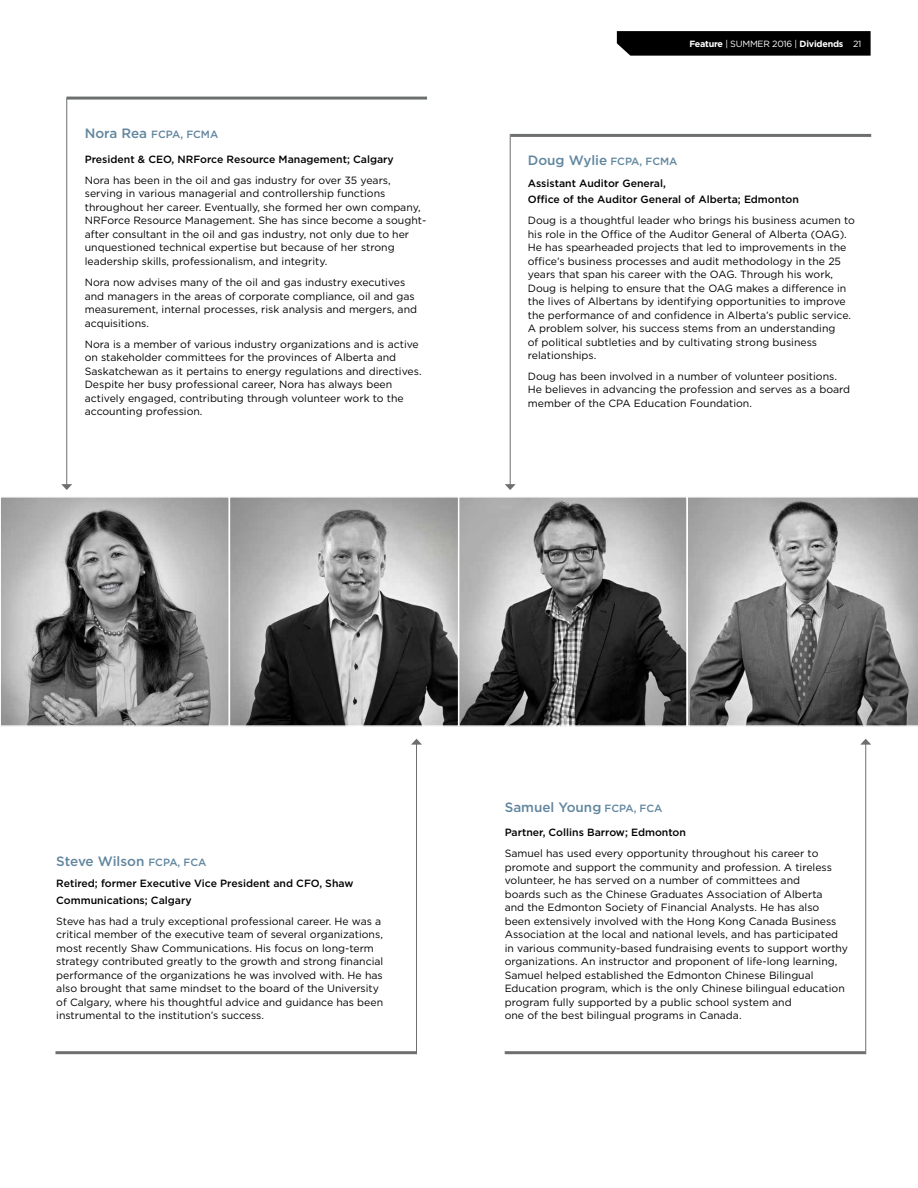
<style>
.page{position:relative;width:918px;height:1188px;background:#fff}
.page>*{position:absolute;margin:0;border:0;box-sizing:border-box;transform-origin:0 0}
.t1{font:500 13.5px "Gotham";color:#61869f}
.t2{font:10.5px/13.5px "Gotham";color:#000}
.t3{font:500 10.5px/16.5px "Gotham";color:#000}
.t4{font:500 10.5px "Gotham";letter-spacing:-.005em;color:#61869f}
.t5{font:700 9px "Gotham";letter-spacing:-.025em;color:#fff}
.s1{font-size:13.5px}
.s2{font-weight:400}
.s3{font-size:10.5px}
</style>
<div class="page">
<img style="left:3px;top:499px;width:682px;height:225px">
<hr style="left:66px;top:97px;width:361px;height:3px;background:#6d6e6e">
<div style="left:0;top:496px;width:230px;height:231px;border:2px solid #fff"></div>
<div style="left:457px;top:496px;width:231px;height:231px;border:2px solid #fff"></div>
<div style="left:229px;top:496px;width:230px;height:231px;border:2px solid #fff"></div>
<svg style="left:687px;top:496px;width:231px;height:231px;background:#8e8e8e"></svg>
<hr style="left:66px;top:99px;width:1px;height:386px;background:#6d6e6e">
<svg style="left:61px;top:484px;width:11px;height:6px"></svg>
<hr style="left:510px;top:134px;width:1px;height:351px;background:#6d6e6e">
<svg style="left:505px;top:484px;width:11px;height:6px"></svg>
<hr style="left:416px;top:744px;width:1px;height:310px;background:#6d6e6e">
<svg style="left:411px;top:739px;width:11px;height:6px"></svg>
<hr style="left:865px;top:744px;width:1px;height:310px;background:#6d6e6e">
<svg style="left:860px;top:739px;width:11px;height:6px"></svg>
<hr style="left:511px;top:134px;width:360px;height:3px;background:#6d6e6e">
<hr style="left:55px;top:1051px;width:362px;height:3px;background:#6d6e6e">
<hr style="left:505px;top:1051px;width:361px;height:3px;background:#6d6e6e">
<svg style="left:617px;top:31px;width:254px;height:25px;background:#080808"></svg>
<p class="t4" style="left:85px;top:128px;width:135px"><span class="s1">Nora Rea</span> FCPA, FCMA</p>
<p class="t3" style="left:85px;top:150px;width:311px">President &amp; CEO, NRForce Resource Management; Calgary</p>
<p class="t2" style="left:85px;top:173px;width:343px">Nora has been in the oil and gas industry for over 35 years, serving in various managerial and controllership functions throughout her career. Eventually, she formed her own company, NRForce Resource Management. She has since become a sought&shy;after consultant in the oil and gas industry, not only due to her unquestioned technical expertise but because of her strong leadership skills, professionalism, and integrity.</p>
<p class="t2" style="left:85px;top:275px;width:334px">Nora now advises many of the oil and gas industry executives and managers in the areas of corporate compliance, oil and gas measurement, internal processes, risk analysis and mergers, and acquisitions.</p>
<p class="t2" style="left:85px;top:337px;width:338px">Nora is a member of various industry organizations and is active on stakeholder committees for the provinces of Alberta and Saskatchewan as it pertains to energy regulations and directives.<br>Despite her busy professional career, Nora has always been actively engaged, contributing through volunteer work to the accounting profession.</p>
<p class="t5" style="left:689px;top:38px;width:174px">Feature <span class="s2">| SUMMER 2016 |</span> Dividends <span class="s2">21</span></p>
<p class="t1" style="left:528px;top:152px;width:151px">Doug Wylie <span class="s3">FCPA, FCMA</span></p>
<p class="t3" style="left:528px;top:174px;width:273px">Assistant Auditor General,<br>Office of the Auditor General of Alberta; Edmonton</p>
<p class="t2" style="left:528px;top:214px;width:329px">Doug is a thoughtful leader who brings his business acumen to his role in the Office of the Auditor General of Alberta (OAG).<br>He has spearheaded projects that led to improvements in the office’s business processes and audit methodology in the 25 years that span his career with the OAG. Through his work, Doug is helping to ensure that the OAG makes a difference in the lives of Albertans by identifying opportunities to improve the performance of and confidence in Alberta’s public service.<br>A problem solver, his success stems from an understanding<br>of political subtleties and by cultivating strong business relationships.</p>
<p class="t2" style="left:528px;top:369px;width:324px">Doug has been involved in a number of volunteer positions.<br>He believes in advancing the profession and serves as a board member of the CPA Education Foundation.</p>
<p class="t1" style="left:56px;top:852px;width:152px">Steve Wilson <span class="s3">FCPA, FCA</span></p>
<p class="t3" style="left:56px;top:875px;width:299px">Retired; former Executive Vice President and CFO, Shaw<br>Communications; Calgary</p>
<p class="t2" style="left:56px;top:914px;width:328px">Steve has had a truly exceptional professional career. He was a critical member of the executive team of several organizations, most recently Shaw Communications. His focus on long-term strategy contributed greatly to the growth and strong financial performance of the organizations he was involved with. He has also brought that same mindset to the board of the University of Calgary, where his thoughtful advice and guidance has been instrumental to the institution’s success.</p>
<p class="t1" style="left:505px;top:798px;width:159px">Samuel Young <span class="s3">FCPA, FCA</span></p>
<p class="t3" style="left:505px;top:824px;width:183px">Partner, Collins Barrow; Edmonton</p>
<p class="t2" style="left:505px;top:847px;width:345px">Samuel has used every opportunity throughout his career to promote and support the community and profession. A tireless volunteer, he has served on a number of committees and<br>boards such as the Chinese Graduates Association of Alberta<br>and the Edmonton Society of Financial Analysts. He has also<br>been extensively involved with the Hong Kong Canada Business Association at the local and national levels, and has participated in various community-based fundraising events to support worthy organizations. An instructor and proponent of life-long learning, Samuel helped established the Edmonton Chinese Bilingual Education program, which is the only Chinese bilingual education program fully supported by a public school system and<br>one of the best bilingual programs in Canada.</p>
</div>
